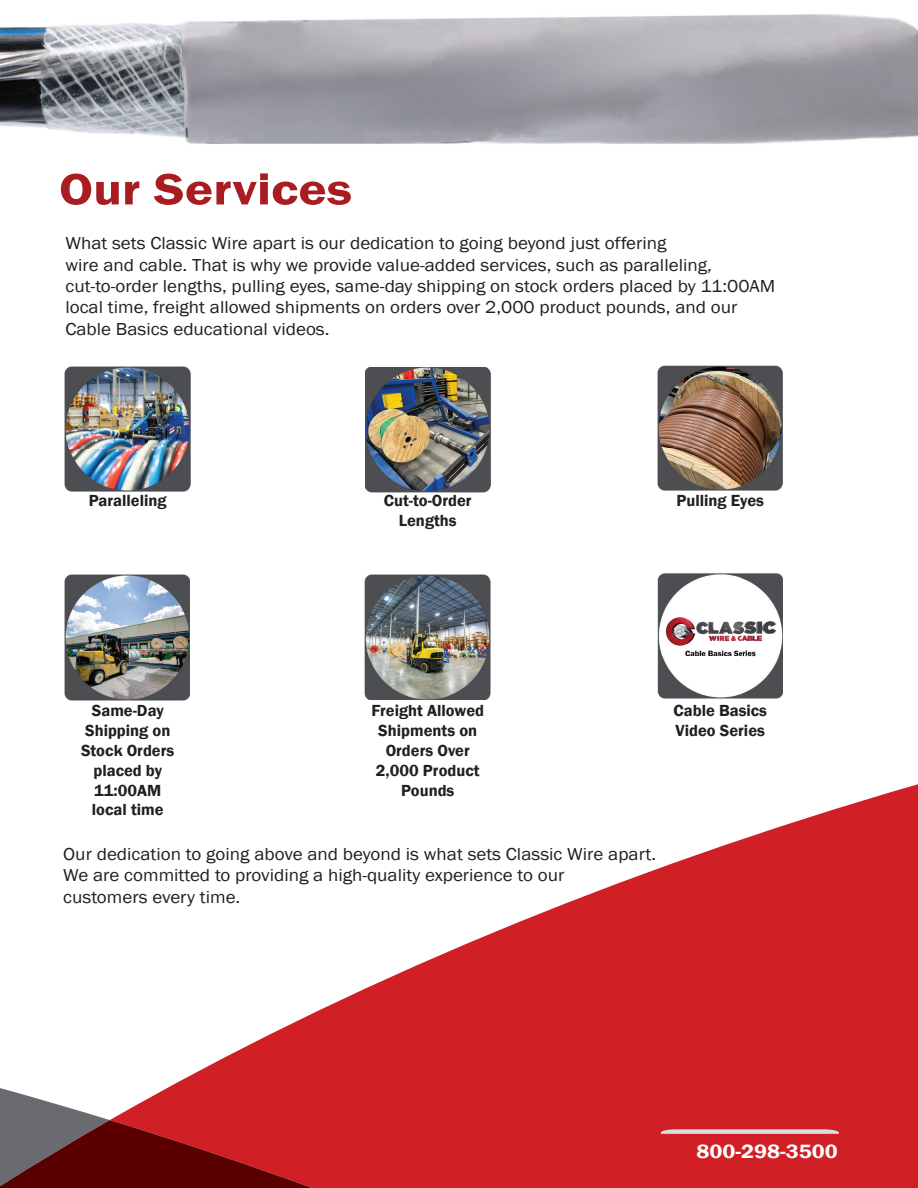
<style>
.page{position:relative;width:918px;height:1188px;background:#fff}
.page>*{position:absolute;margin:0;border:0;box-sizing:border-box;transform-origin:0 0}
.t1{font:600 45.6px "Franklin Gothic";color:#a91d21;scale:1.17 1}
.t2{font:600 19.8px "Franklin Gothic";color:#fff;scale:1.12 1}
.t3{font:17.85px/21.5px "Franklin Gothic";color:#211e1e;scale:1.07 1}
.t4{font:600 16.5px/19.8px "Franklin Gothic";color:#231f20;text-align:center}
</style>
<div class="page">
<svg style="left:167px;top:784px;width:751px;height:404px;fill:#d02026"></svg>
<svg style="left:0;top:1088px;width:312px;height:100px;background:#993438"></svg>
<img style="left:0;top:14px;width:918px;height:130px">
<svg style="left:661px;top:1129px;width:178px;height:5px"></svg>
<img style="left:658px;top:573px;width:125px;height:125px">
<img style="left:365px;top:575px;width:125px;height:125px">
<img style="left:65px;top:575px;width:125px;height:125px">
<img style="left:658px;top:365px;width:125px;height:125px">
<img style="left:365px;top:367px;width:125px;height:125px">
<img style="left:65px;top:367px;width:125px;height:125px">
<h1 class="t1" style="left:59px;top:161px;width:252px">Our Services</h1>
<p class="t3" style="left:65px;top:233px;width:665px">What sets Classic Wire apart is our dedication to going beyond just offering<br>wire and cable. That is why we provide value-added services, such as paralleling, cut-to-order lengths, pulling eyes, same-day shipping on stock orders placed by 11:00AM local time, freight allowed shipments on orders over 2,000 product pounds, and our Cable Basics educational videos.</p>
<p class="t4" style="left:89px;top:491px;width:79px">Paralleling</p>
<p class="t4" style="left:81px;top:701px;width:95px">Same-Day<br>Shipping on<br>Stock Orders placed by<br>11:00AM local time</p>
<p class="t4" style="left:384px;top:491px;width:89px">Cut-to-Order</p>
<p class="t4" style="left:677px;top:491px;width:89px">Pulling Eyes</p>
<p class="t4" style="left:399px;top:511px;width:59px">Lengths</p>
<p class="t4" style="left:371px;top:701px;width:114px">Freight Allowed<br>Shipments on<br>Orders Over<br>2,000 Product<br>Pounds</p>
<p class="t4" style="left:673px;top:701px;width:95px;text-align:left">Cable Basics<br>Video Series</p>
<p class="t3" style="left:63px;top:844px;width:556px">Our dedication to going above and beyond is what sets Classic Wire apart.<br>We are committed to providing a high-quality experience to our<br>customers every time.</p>
<p class="t2" style="left:697px;top:1140px;width:128px">800-298-3500</p>
</div>
